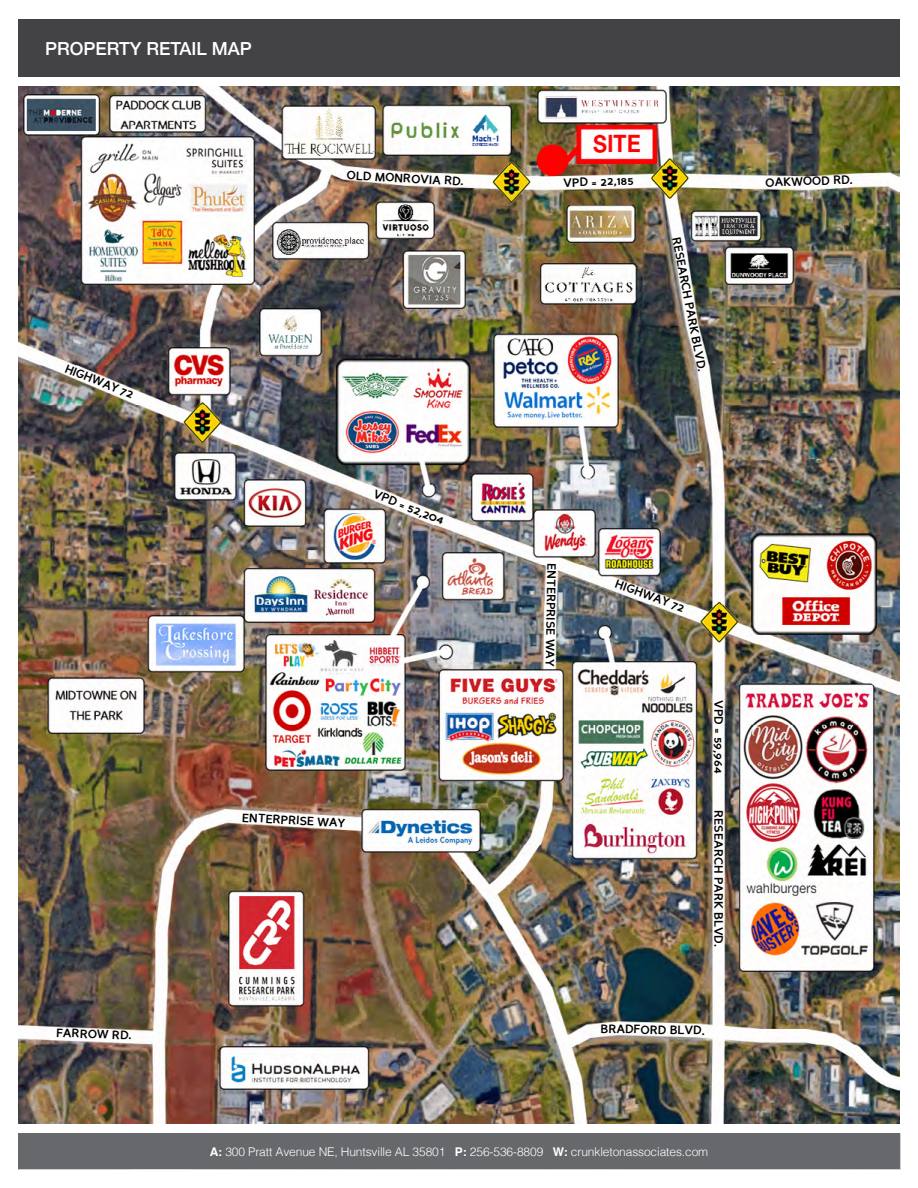
<style>
.page{position:relative;width:918px;height:1188px;background:#fff}
.page>*{position:absolute;margin:0;border:0;box-sizing:border-box;transform-origin:0 0}
.t1{font:500 18px "Helvetica Neue";color:#fff}
.t2{font:700 12px "Perspective Sans";color:#000}
.t3{font:300 12px "Helvetica";letter-spacing:-.01em;color:#fff}
.s1{font-weight:700}
</style>
<div class="page">
<div style="left:18px;top:1133px;width:882px;height:36px;background:#67686b"></div>
<div style="left:18px;top:19px;width:882px;height:57px;background:#434345"></div>
<img style="left:18px;top:87px;width:882px;height:1036px">
<h1 class="t1" style="left:45px;top:34px;width:208px">PROPERTY RETAIL MAP</h1>
<p class="t2" style="left:68px;top:361px;width:74px;rotate:22deg">HIGHWAY 72</p>
<p class="t2" style="left:56px;top:1026px;width:77px;rotate:2deg">FARROW RD.</p>
<p class="t2" style="left:347px;top:168px;width:119px;rotate:3deg">OLD MONROVIA RD.</p>
<p class="t2" style="left:563px;top:176px;width:72px;rotate:-2deg">VPD = 22,185</p>
<p class="t2" style="left:683px;top:236px;width:138px;rotate:79deg">RESEARCH PARK BLVD.</p>
<p class="t2" style="left:765px;top:175px;width:89px;rotate:-2deg">OAKWOOD RD.</p>
<p class="t2" style="left:377px;top:486px;width:76px;rotate:22deg">VPD = 52,204</p>
<p class="t2" style="left:242px;top:810px;width:105px;rotate:3deg">ENTERPRISE WAY</p>
<p class="t2" style="left:559px;top:563px;width:105px;rotate:91deg">ENTERPRISE WAY</p>
<p class="t2" style="left:618px;top:577px;width:74px;rotate:20deg">HIGHWAY 72</p>
<p class="t2" style="left:726px;top:700px;width:75px;rotate:90deg">VPD = 59,964</p>
<p class="t2" style="left:726px;top:810px;width:138px;rotate:90deg">RESEARCH PARK BLVD.</p>
<p class="t2" style="left:601px;top:1022px;width:106px;rotate:1deg">BRADFORD BLVD.</p>
<p class="t3" style="left:210px;top:1141px;width:500px"><span class="s1">A:</span> 300 Pratt Avenue NE, Huntsville AL 35801 <span class="s1">P:</span> 256-536-8809 <span class="s1">W:</span> crunkletonassociates.com</p>
</div>
